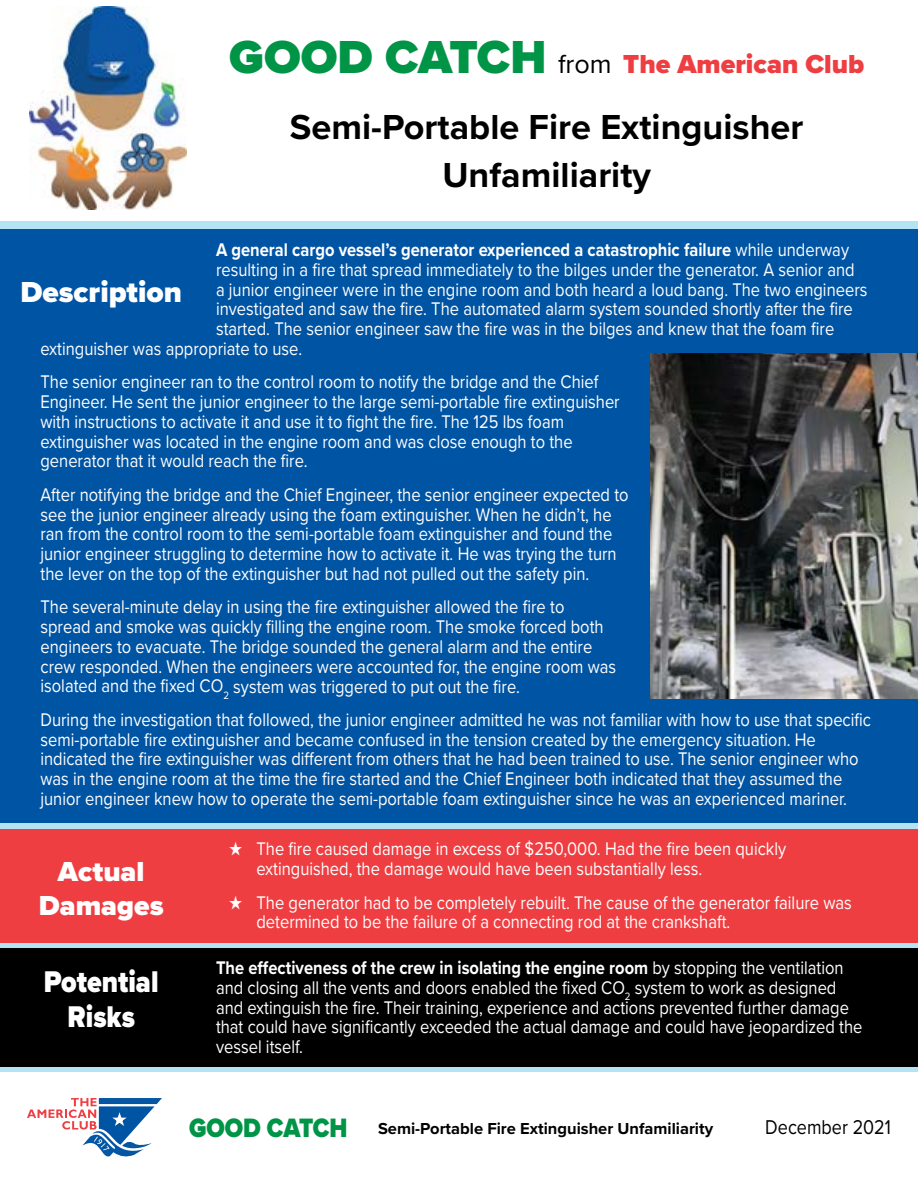
<style>
.page{position:relative;width:918px;height:1188px;background:#fff}
.page>*{position:absolute;margin:0;border:0;box-sizing:border-box;transform-origin:0 0}
.t1{font:700 36px/48px "Proxima Nova";color:#000;text-align:center}
.t2{font:900 31.05px/34.5px "Proxima Nova";color:#fff;text-align:center;scale:.87 1}
.t3{font:900 30px "Proxima Nova";color:#fff}
.t4{font:900 28.5px/34.2px "Proxima Nova";color:#fff;text-align:center}
.t5{font:900 27px "Proxima Nova";color:#ef3e42}
.t6{font:20.7px "Proxima Nova";color:#000;scale:.87 1}
.t7{font:18.9px/19.8px "Proxima Nova";color:#fff;scale:.87 1}
.t8{font:700 18.9px "Proxima Nova";color:#fff;scale:.87 1}
.t9{font:700 16.5px "Proxima Nova";color:#000}
.s1{font-size:48px;color:#009447}
.s2{font-weight:400;color:#000}
.s3{font-weight:400}
.s4{font-weight:600}
.s5{font-weight:700}
.s6{font-weight:900;font-size:27.6px;color:#009447}
</style>
<div class="page">
<div style="left:0;top:221px;width:918px;height:851px;background:#b4e3f4"></div>
<img style="left:29px;top:7px;width:158px;height:202px">
<div style="left:0;top:230px;width:918px;height:594px;background:#0054a4"></div>
<svg style="left:27px;top:1098px;width:135px;height:58px"></svg>
<div style="left:0;top:829px;width:918px;height:113px;background:#ef3e42"></div>
<div style="left:0;top:948px;width:918px;height:118px;background:#000"></div>
<img style="left:651px;top:354px;width:267px;height:345px">
<h3 class="t5" style="left:229px;top:44px;width:636px"><span class="s1">GOOD CATCH</span> <span class="s2">from</span> The American Club</h3>
<h1 class="t1" style="left:290px;top:102px;width:515px">Semi-Portable Fire Extinguisher<br>Unfamiliarity</h1>
<p class="t8" style="left:216px;top:236px;width:729px">A general cargo vessel’s generator experienced a catastrophic failure <span class="s3">while underway</span></p>
<p class="t7" style="left:216px;top:259px;width:736px">resulting in a fire that spread immediately to the bilges under the generator. A senior and</p>
<p class="t7" style="left:216px;top:279px;width:750px">a junior engineer were in the engine room and both heard a loud bang. The two engineers</p>
<p class="t7" style="left:216px;top:298px;width:734px">investigated and saw the fire. The automated alarm system sounded shortly after the fire</p>
<p class="t7" style="left:216px;top:318px;width:712px">started. The senior engineer saw the fire was in the bilges and knew that the foam fire</p>
<p class="t7" style="left:41px;top:338px;width:302px">extinguisher was appropriate to use.</p>
<p class="t7" style="left:41px;top:371px;width:667px">The senior engineer ran to the control room to notify the bridge and the Chief Engineer. He sent the junior engineer to the large semi-portable fire extinguisher with instructions to activate it and use it to fight the fire. The 125 lbs foam extinguisher was located in the engine room and was close enough to the generator that it would reach the fire.</p>
<p class="t7" style="left:41px;top:484px;width:678px">After notifying the bridge and the Chief Engineer, the senior engineer expected to see the junior engineer already using the foam extinguisher. When he didn’t, he ran from the control room to the semi-portable foam extinguisher and found the junior engineer struggling to determine how to activate it. He was trying the turn the lever on the top of the extinguisher but had not pulled out the safety pin.</p>
<p class="t7" style="left:41px;top:596px;width:663px">The several-minute delay in using the fire extinguisher allowed the fire to spread and smoke was quickly filling the engine room. The smoke forced both engineers to evacuate. The bridge sounded the general alarm and the entire crew responded. When the engineers were accounted for, the engine room was isolated and the fixed CO<sub>2</sub> system was triggered to put out the fire.</p>
<p class="t7" style="left:40px;top:709px;width:956px">During the investigation that followed, the junior engineer admitted he was not familiar with how to use that specific semi-portable fire extinguisher and became confused in the tension created by the emergency situation. He indicated the fire extinguisher was different from others that he had been trained to use. The senior engineer who was in the engine room at the time the fire started and the Chief Engineer both indicated that they assumed the junior engineer knew how to operate the semi-portable foam extinguisher since he was an experienced mariner.</p>
<h3 class="t3" style="left:21px;top:270px;width:163px">Description</h3>
<h3 class="t4" style="left:39px;top:854px;width:126px">Actual<br>Damages</h3>
<h2 class="t2" style="left:44px;top:965px;width:133px">Potential<br>Risks</h2>
<p class="t7" style="left:256px;top:838px;width:610px;text-indent:-27px"><span class="s4">★</span> The fire caused damage in excess of $250,000. Had the fire been quickly extinguished, the damage would have been substantially less.</p>
<p class="t7" style="left:256px;top:892px;width:686px;text-indent:-27px"><span class="s4">★</span> The generator had to be completely rebuilt. The cause of the generator failure was determined to be the failure of a connecting rod at the crankshaft.</p>
<p class="t7" style="left:216px;top:957px;width:745px"><span class="s5">The effectiveness of the crew in isolating the engine room</span> by stopping the ventilation and closing all the vents and doors enabled the fixed CO<sub>2</sub> system to work as designed and extinguish the fire. Their training, experience and actions prevented further damage that could have significantly exceeded the actual damage and could have jeopardized the vessel itself.</p>
<p class="t9" style="left:189px;top:1116px;width:526px"><span class="s6">GOOD CATCH</span> Semi-Portable Fire Extinguisher Unfamiliarity</p>
<p class="t6" style="left:765px;top:1112px;width:146px">December 2021</p>
</div>
